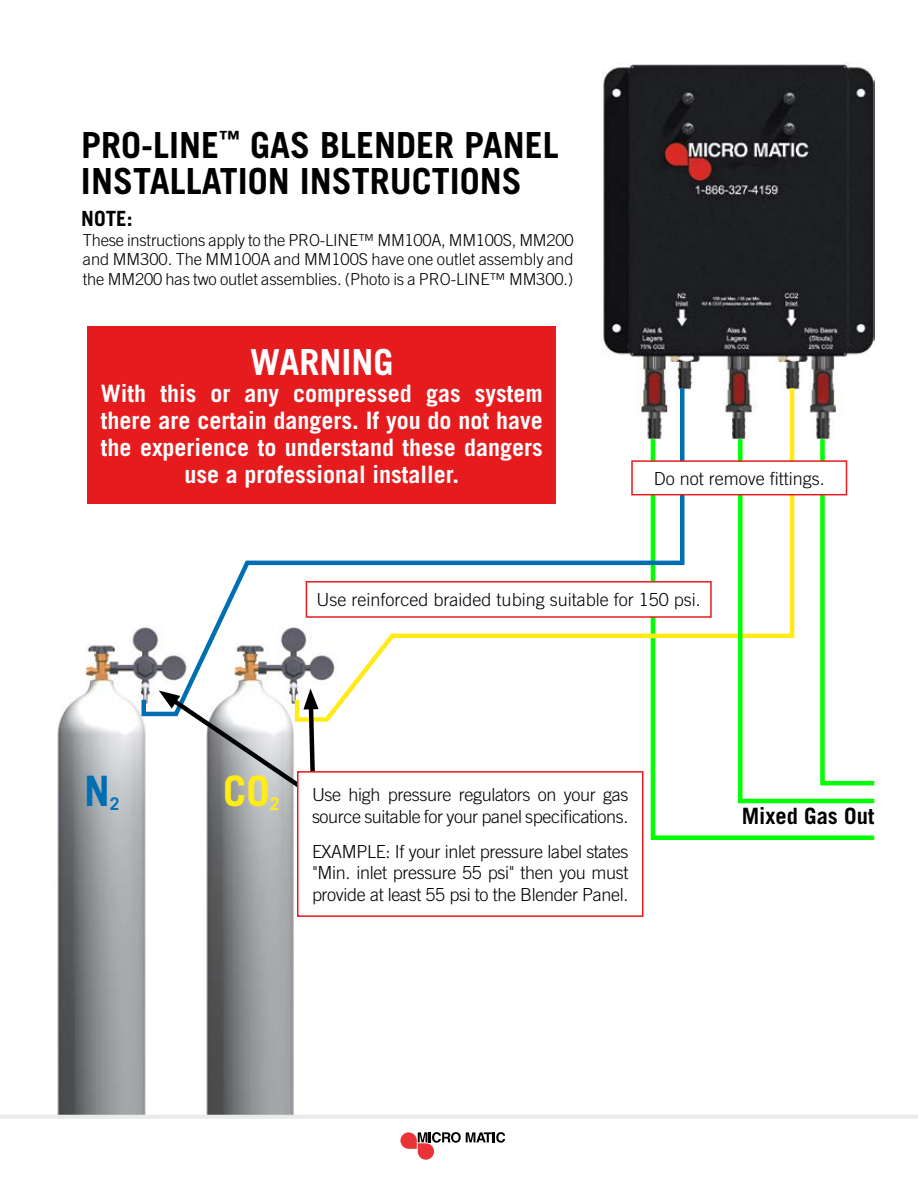
<style>
.page{position:relative;width:918px;height:1188px;background:#fff}
.page>*{position:absolute;margin:0;border:0;box-sizing:border-box;transform-origin:0 0}
.t1{font:700 42px "Trade Gothic";color:#ffeb15}
.t2{font:700 42px "Trade Gothic";color:#006eb3}
.t3{font:700 36px/36px "Trade Gothic";color:#000}
.t4{font:700 36px "Trade Gothic";color:#fff}
.t5{font:700 24px/27px "Trade Gothic";color:#fff;text-align:center}
.t6{font:700 22.5px "Trade Gothic";color:#000}
.t7{font:700 21px "Trade Gothic";color:#000}
.t8{font:300 18px/21.6px "Trade Gothic";letter-spacing:-.02em;color:#000}
.t9{font:300 18px "Trade Gothic";color:#000}
.t10{font:700 17.55px "Trade Gothic";color:#0075b9}
.t11{font:700 17.55px "Trade Gothic";color:#ffeb15}
.t12{font:300 16.5px/19.5px "Trade Gothic";letter-spacing:-.005em;color:#000;text-align:justify}
</style>
<div class="page">
<img style="left:602px;top:63px;width:272px;height:372px">
<div style="left:87px;top:326px;width:469px;height:178px;background:#e61b1e"></div>
<img style="left:206px;top:804px;width:88px;height:311px">
<img style="left:57px;top:629px;width:89px;height:486px">
<svg style="left:650px;top:724px;width:225px;height:116px"></svg>
<svg style="left:139px;top:560px;width:154px;height:158px"></svg>
<svg style="left:293px;top:384px;width:504px;height:340px"></svg>
<svg style="left:159px;top:688px;width:160px;height:116px"></svg>
<svg style="left:296px;top:770px;width:348px;height:147px"></svg>
<svg style="left:736px;top:435px;width:139px;height:371px"></svg>
<div style="left:632px;top:461px;width:215px;height:34px;background:#fff"></div>
<div style="left:631px;top:460px;width:216px;height:35px;border:2px solid #e61b1e"></div>
<svg style="left:400px;top:1132px;width:105px;height:28px"></svg>
<hr style="left:0;top:1115px;width:918px;height:4px;background:#e9eaea">
<h2 class="t3" style="left:81px;top:127px;width:479px">PRO-LINE<sup>™</sup> GAS BLENDER PANEL<br>INSTALLATION INSTRUCTIONS</h2>
<p class="t7" style="left:81px;top:206px;width:53px">NOTE:</p>
<p class="t12" style="left:83px;top:230px;width:492px">These instructions apply to the PRO-LINE™ MM100A, MM100S, MM200 and MM300. The MM100A and MM100S have one outlet assembly and the MM200 has two outlet assemblies. (Photo is a PRO-LINE™ MM300.)</p>
<h2 class="t4" style="left:250px;top:340px;width:145px">WARNING</h2>
<h3 class="t5" style="left:101px;top:380px;width:443px">With this or any compressed gas system there are certain dangers. If you do not have the experience to understand these dangers use a professional installer.</h3>
<p class="t9" style="left:654px;top:468px;width:173px">Do not remove fittings.</p>
<h1 class="t2" style="left:84px;top:765px;width:27px">N</h1>
<p class="t10" style="left:110px;top:793px;width:11px">2</p>
<p class="t9" style="left:317px;top:589px;width:386px">Use reinforced braided tubing suitable for 150 psi.</p>
<h1 class="t1" style="left:223px;top:765px;width:48px">CO</h1>
<p class="t11" style="left:270px;top:793px;width:11px">2</p>
<p class="t8" style="left:312px;top:784px;width:318px">Use high pressure regulators on your gas source suitable for your panel specifications.</p>
<p class="t8" style="left:312px;top:840px;width:318px;text-align:justify">EXAMPLE: If your inlet pressure label states "Min. inlet pressure 55 psi" then you must provide at least 55 psi to the Blender Panel.</p>
<p class="t6" style="left:742px;top:802px;width:134px">Mixed Gas Out</p>
</div>
